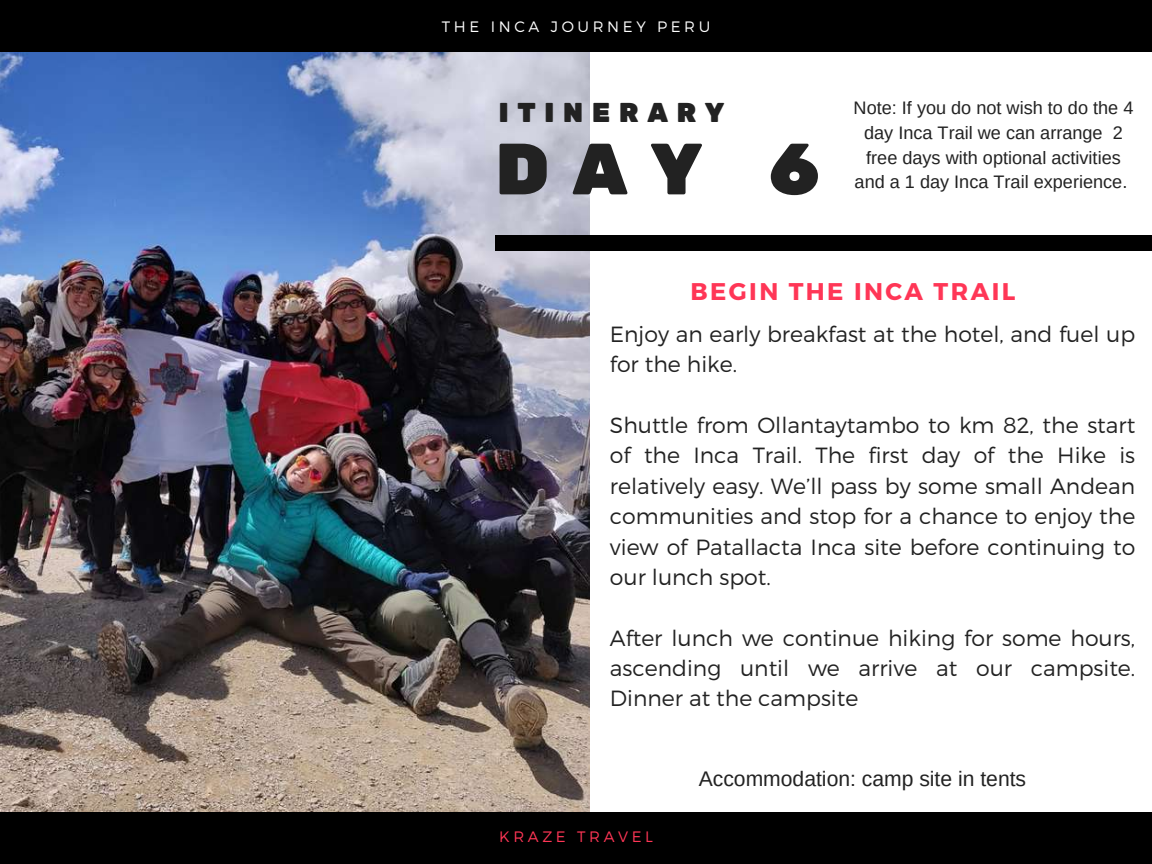
<style>
.page{position:relative;width:1152px;height:864px;background:#fff}
.page>*{position:absolute;margin:0;border:0;box-sizing:border-box;transform-origin:0 0}
.t1{font:72.45px "Rubik One";color:#222}
.t2{font:27.15px "Rubik One";letter-spacing:.3em;color:#222}
.t3{font:700 24.15px "Montserrat";letter-spacing:.1em;color:#ff3656}
.t4{font:300 21.9px/30.3px "Montserrat";color:#222;text-align:justify}
.t5{font:21.15px "Arimo";color:#222}
.t6{font:18.15px/24.8px "Arimo";color:#222;text-align:center}
.t7{font:300 15.15px "Montserrat";letter-spacing:.24em;color:#fff}
.t8{font:300 15.15px "Montserrat";letter-spacing:.24em;color:#ff3656}
</style>
<div class="page">
<img style="left:0;top:52px;width:590px;height:761px">
<div style="left:495px;top:235px;width:657px;height:16px;background:#000"></div>
<div style="left:0;top:813px;width:1152px;height:51px;background:#000"></div>
<div style="left:0;top:0;width:1152px;height:52px;background:#000"></div>
<p class="t7" style="left:442px;top:16px;width:270px">THE INCA JOURNEY PERU</p>
<p class="t2" style="left:498px;top:97px;width:228px">ITINERARY</p>
<h1 class="t1" style="left:495px;top:127px;width:328px">DAY 6</h1>
<p class="t6" style="left:854px;top:95px;width:281px">Note: If you do not wish to do the 4 day Inca Trail we can arrange 2 free days with optional activities and a 1 day Inca Trail experience.</p>
<p class="t3" style="left:691px;top:276px;width:326px">BEGIN THE INCA TRAIL</p>
<p class="t4" style="left:610px;top:318px;width:527px">Enjoy an early breakfast at the hotel, and fuel up for the hike.</p>
<p class="t4" style="left:610px;top:409px;width:527px">Shuttle from Ollantaytambo to km 82, the start of the Inca Trail. The first day of the Hike is relatively easy. We’ll pass by some small Andean communities and stop for a chance to enjoy the view of Patallacta Inca site before continuing to our lunch spot.</p>
<p class="t4" style="left:610px;top:622px;width:527px">After lunch we continue hiking for some hours, ascending until we arrive at our campsite.<br>Dinner at the campsite</p>
<p class="t8" style="left:499px;top:827px;width:155px">KRAZE TRAVEL</p>
<p class="t5" style="left:699px;top:767px;width:329px">Accommodation: camp site in tents</p>
</div>
